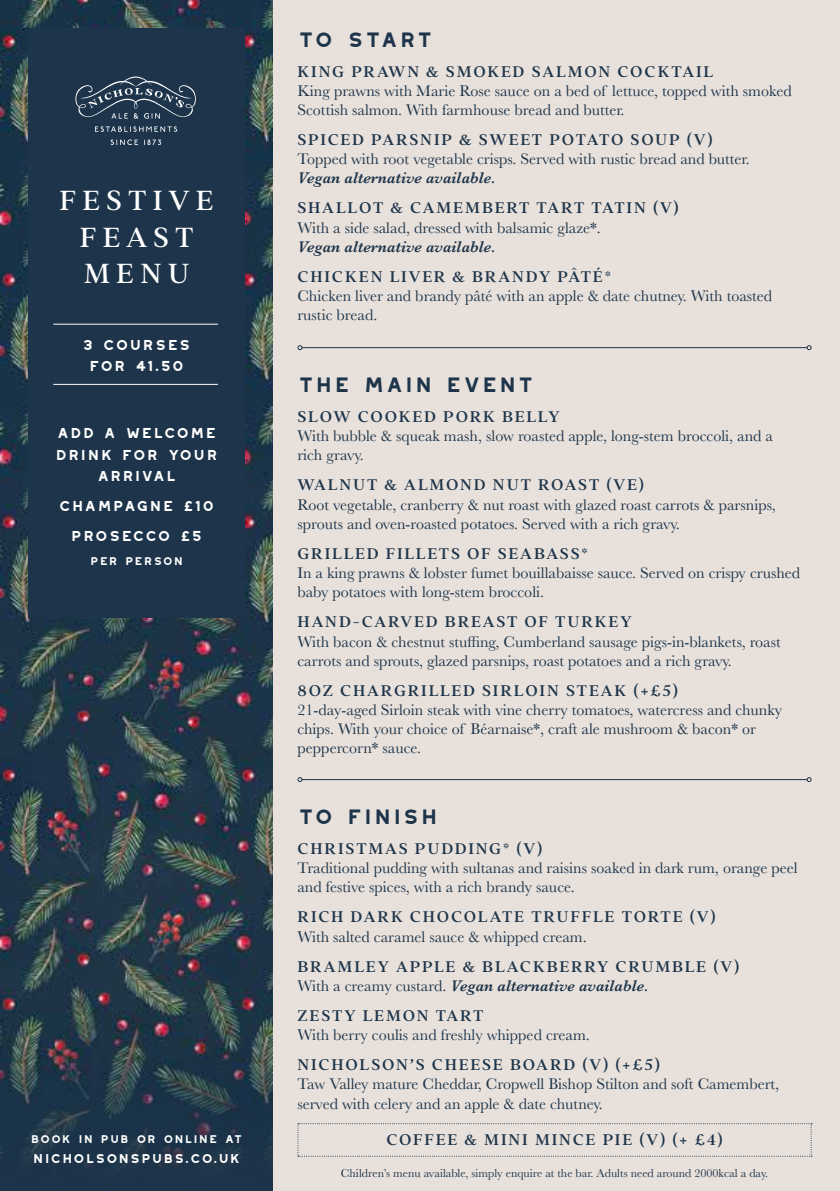
<style>
.page{position:relative;width:840px;height:1191px;background:#fff}
.page>*{position:absolute;margin:0;border:0;box-sizing:border-box;transform-origin:0 0}
.t1{font:30.4px/36.6px "Addington CF";letter-spacing:.2em;color:#fff;text-align:center}
.t2{font:700 26px "Westmount";color:#1d344a}
.t3{font:700 18px/21.6px "Westmount";color:#fff;text-align:center}
.t4{font:500 17px "Addington CF";letter-spacing:.1em;color:#1d344a}
.t5{font:16px/19.2px "Baskerville";color:#1d344a}
.t6{font:italic 600 16px "Baskerville";color:#1d344a}
.t7{font:700 16px "Westmount";color:#fff}
.t8{font:700 14px "Westmount";color:#fff}
.t9{font:12px "Baskerville";color:#1d344a}
.s1{font-weight:400;font-style:normal}
</style>
<div class="page">
<img style="left:0;top:0;width:273px;height:1191px">
<div style="left:28px;top:28px;width:217px;height:590px;background:#1d344a"></div>
<div style="left:273px;top:0;width:566px;height:1191px;background:#e8e1db"></div>
<svg style="left:95px;top:126px;width:82px;height:6px"></svg>
<svg style="left:111px;top:139px;width:27px;height:6px"></svg>
<svg style="left:144px;top:139px;width:17px;height:6px"></svg>
<svg style="left:75px;top:77px;width:121px;height:42px"></svg>
<hr style="left:302px;top:347px;width:504px;height:1px;background:#1d344a">
<svg style="left:297px;top:345px;width:5px;height:5px"></svg>
<svg style="left:806px;top:345px;width:5px;height:5px"></svg>
<hr style="left:302px;top:779px;width:504px;height:1px;background:#1d344a">
<svg style="left:297px;top:777px;width:5px;height:5px"></svg>
<svg style="left:806px;top:777px;width:5px;height:5px"></svg>
<svg style="left:297px;top:1123px;width:514px;height:33px"></svg>
<hr style="left:53px;top:324px;width:165px;height:1px;background:#fff">
<hr style="left:53px;top:384px;width:165px;height:1px;background:#fff">
<h1 class="t1" style="left:60px;top:180px;width:155px">FESTIVE<br>FEAST<br>MENU</h1>
<p class="t3" style="left:82px;top:333px;width:110px">3 COURSES<br>FOR 41.50</p>
<p class="t3" style="left:55px;top:422px;width:165px">ADD A WELCOME<br>DRINK FOR YOUR<br>ARRIVAL</p>
<p class="t3" style="left:58px;top:491px;width:158px;line-height:30px">CHAMPAGNE £10<br>PROSECCO £5</p>
<p class="t8" style="left:90px;top:554px;width:95px">PER PERSON</p>
<p class="t8" style="left:30px;top:1132px;width:214px">BOOK IN PUB OR ONLINE AT</p>
<p class="t7" style="left:33px;top:1149px;width:210px">NICHOLSONSPUBS.CO.UK</p>
<h2 class="t2" style="left:297px;top:25px;width:138px">TO START</h2>
<p class="t4" style="left:297px;top:59px;width:417px">KING PRAWN &amp; SMOKED SALMON COCKTAIL</p>
<p class="t5" style="left:297px;top:81px;width:495px">King prawns with Marie Rose sauce on a bed of lettuce, topped with smoked<br>Scottish salmon. With farmhouse bread and butter.</p>
<p class="t4" style="left:297px;top:127px;width:416px">SPICED PARSNIP &amp; SWEET POTATO SOUP (V)</p>
<p class="t5" style="left:297px;top:150px;width:453px">Topped with root vegetable crisps. Served with rustic bread and butter.</p>
<p class="t6" style="left:297px;top:167px;width:200px">Vegan alternative available.</p>
<p class="t4" style="left:297px;top:196px;width:382px">SHALLOT &amp; CAMEMBERT TART TATIN (V)</p>
<p class="t5" style="left:297px;top:218px;width:304px">With a side salad, dressed with balsamic glaze*.</p>
<p class="t6" style="left:297px;top:236px;width:200px">Vegan alternative available.</p>
<p class="t4" style="left:297px;top:264px;width:315px">CHICKEN LIVER &amp; BRANDY PÂTÉ*</p>
<p class="t5" style="left:297px;top:286px;width:476px">Chicken liver and brandy pâté with an apple &amp; date chutney. With toasted rustic bread.</p>
<h2 class="t2" style="left:297px;top:371px;width:238px">THE MAIN EVENT</h2>
<p class="t4" style="left:297px;top:404px;width:263px">SLOW COOKED PORK BELLY</p>
<p class="t5" style="left:297px;top:427px;width:477px">With bubble &amp; squeak mash, slow roasted apple, long-stem broccoli, and a rich gravy.</p>
<p class="t4" style="left:297px;top:473px;width:348px">WALNUT &amp; ALMOND NUT ROAST (VE)</p>
<p class="t5" style="left:297px;top:495px;width:479px">Root vegetable, cranberry &amp; nut roast with glazed roast carrots &amp; parsnips, sprouts and oven-roasted potatoes. Served with a rich gravy.</p>
<p class="t4" style="left:297px;top:541px;width:291px">GRILLED FILLETS OF SEABASS*</p>
<p class="t5" style="left:297px;top:563px;width:504px">In a king prawns &amp; lobster fumet bouillabaisse sauce. Served on crispy crushed baby potatoes with long-stem broccoli.</p>
<p class="t4" style="left:297px;top:609px;width:335px">HAND-CARVED BREAST OF TURKEY</p>
<p class="t5" style="left:297px;top:632px;width:484px">With bacon &amp; chestnut stuffing, Cumberland sausage pigs-in-blankets, roast carrots and sprouts, glazed parsnips, roast potatoes and a rich gravy.</p>
<p class="t4" style="left:297px;top:678px;width:382px">8OZ CHARGRILLED SIRLOIN STEAK (+£5)</p>
<p class="t5" style="left:297px;top:700px;width:486px">21-day-aged Sirloin steak with vine cherry tomatoes, watercress and chunky chips. With your choice of Béarnaise*, craft ale mushroom &amp; bacon* or peppercorn* sauce.</p>
<h2 class="t2" style="left:297px;top:802px;width:142px">TO FINISH</h2>
<p class="t4" style="left:297px;top:836px;width:246px">CHRISTMAS PUDDING* (V)</p>
<p class="t5" style="left:297px;top:858px;width:501px">Traditional pudding with sultanas and raisins soaked in dark rum, orange peel and festive spices, with a rich brandy sauce.</p>
<p class="t4" style="left:297px;top:904px;width:419px">RICH DARK CHOCOLATE TRUFFLE TORTE (V)</p>
<p class="t5" style="left:297px;top:927px;width:290px">With salted caramel sauce &amp; whipped cream.</p>
<p class="t4" style="left:297px;top:954px;width:443px">BRAMLEY APPLE &amp; BLACKBERRY CRUMBLE (V)</p>
<p class="t6" style="left:297px;top:974px;width:352px"><span class="s1">With a creamy custard.</span> Vegan alternative available.</p>
<p class="t4" style="left:297px;top:1003px;width:187px">ZESTY LEMON TART</p>
<p class="t5" style="left:297px;top:1025px;width:294px">With berry coulis and freshly whipped cream.</p>
<p class="t4" style="left:297px;top:1052px;width:364px">NICHOLSON’S CHEESE BOARD (V) (+£5)</p>
<p class="t5" style="left:297px;top:1074px;width:483px">Taw Valley mature Cheddar, Cropwell Bishop Stilton and soft Camembert, served with celery and an apple &amp; date chutney.</p>
<p class="t4" style="left:386px;top:1127px;width:338px">COFFEE &amp; MINI MINCE PIE (V) (+ £4)</p>
<p class="t9" style="left:341px;top:1165px;width:428px">Children’s menu available, simply enquire at the bar. Adults need around 2000kcal a day.</p>
</div>
